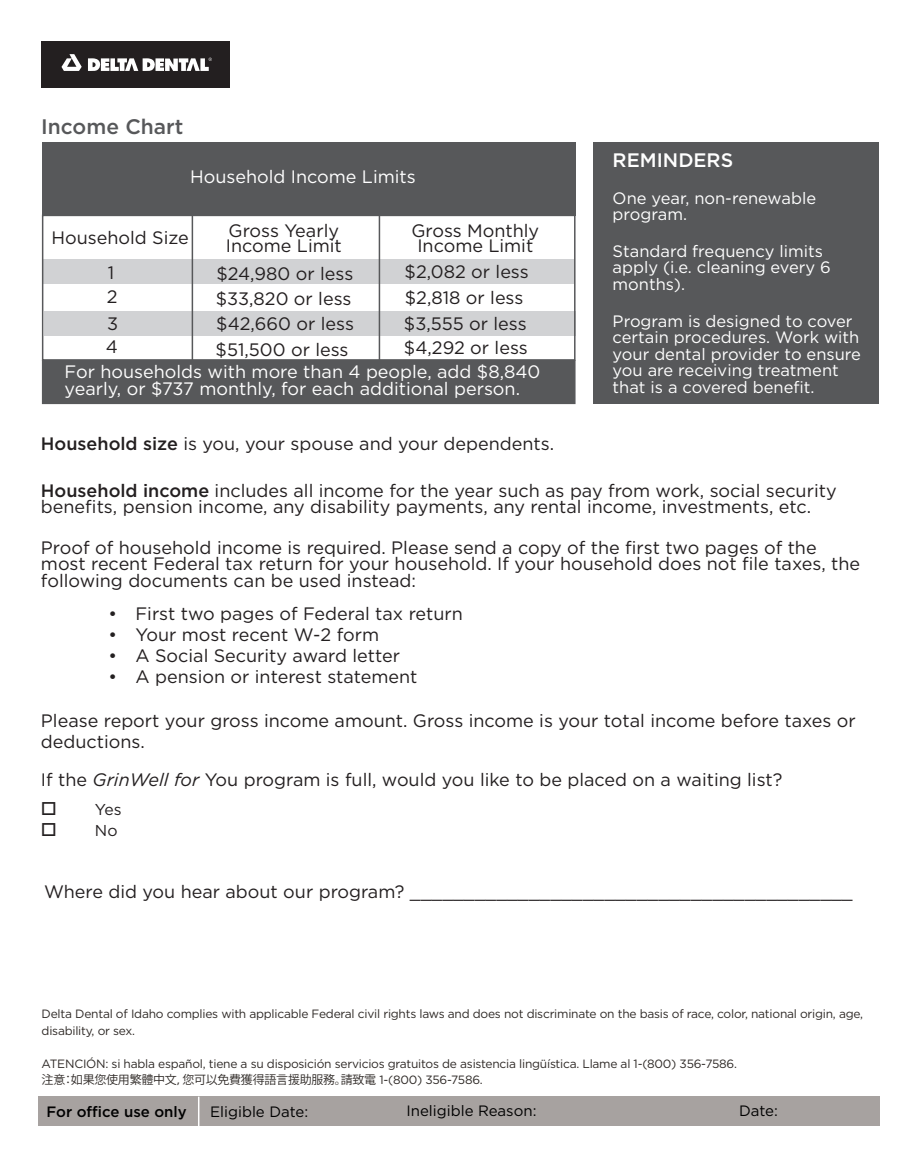
<style>
.page{position:relative;width:918px;height:1161px;background:#fff}
.page>*{position:absolute;margin:0;border:0;box-sizing:border-box;transform-origin:0 0}
.enrollee_headers{font:500 21px "Gotham";color:#57585a}
.enrollee_headers-2{font:500 19.5px "Gotham";color:#fff}
.enrollee_headers-3{font:18px/16.5px "Gotham";color:#231f20}
.enrollee_headers-4{font:18px/16.5px "Gotham";color:#fff}
.enrollee_headers-5{font:16.5px/16.5px "Gotham";color:#fff}
.t1{font:15.75px "Gotham";color:#231f20}
.enrollee_headers-6{font:15px "Gotham";color:#000}
.t2{font:500 15px "Gotham";color:#000}
.t3{font:12px/16.5px "Gotham";letter-spacing:-.02em;color:#2e2926}
.t4{font:12px "Koz Go Pr 6 N";letter-spacing:-.02em;color:#2e2926}
.s1{font-weight:500}
.s2{font-style:italic}
.s3{font-family:"Gotham"}
</style>
<div class="page">
<div style="left:44px;top:311px;width:532px;height:25px;background:#d1d2d4"></div>
<div style="left:42px;top:260px;width:532px;height:24px;background:#d1d2d4"></div>
<div style="left:38px;top:1097px;width:842px;height:29px;background:#a7a2a0"></div>
<div style="left:594px;top:142px;width:285px;height:262px;background:#57585a"></div>
<svg style="left:198px;top:1097px;width:1px;height:29px"></svg>
<div style="left:42px;top:215px;width:534px;height:146px;border:2px solid #57585a"></div>
<div style="left:42px;top:142px;width:533px;height:74px;background:#57585a"></div>
<hr style="left:192px;top:214px;width:1px;height:147px;background:#57585a">
<hr style="left:379px;top:215px;width:1px;height:146px;background:#57585a">
<div style="left:42px;top:360px;width:534px;height:44px;background:#57585a"></div>
<div style="left:41px;top:42px;width:189px;height:46px;background:#231f20"></div>
<svg style="left:61px;top:54px;width:21px;height:17px"></svg>
<svg style="left:88px;top:58px;width:124px;height:13px"></svg>
<p class="enrollee_headers" style="left:41px;top:113px;width:144px">Income Chart</p>
<p class="enrollee_headers-4" style="left:190px;top:168px;width:227px">Household Income Limits</p>
<p class="enrollee_headers-3" style="left:226px;top:223px;width:117px;line-height:15px">Gross Yearly<br>Income Limit</p>
<p class="enrollee_headers-3" style="left:411px;top:223px;width:129px;line-height:15px;text-align:center">Gross Monthly<br>Income Limit</p>
<p class="enrollee_headers-3" style="left:216px;top:265px;width:138px">$24,980 or less</p>
<p class="enrollee_headers-3" style="left:216px;top:290px;width:137px">$33,820 or less</p>
<p class="enrollee_headers-3" style="left:216px;top:315px;width:139px">$42,660 or less</p>
<p class="enrollee_headers-3" style="left:216px;top:341px;width:134px">$51,500 or less</p>
<p class="enrollee_headers-3" style="left:51px;top:229px;width:139px">Household Size</p>
<p class="enrollee_headers-3" style="left:108px;top:264px;width:8px">1</p>
<p class="enrollee_headers-3" style="left:107px;top:288px;width:12px">2</p>
<p class="enrollee_headers-3" style="left:107px;top:315px;width:13px">3</p>
<p class="enrollee_headers-3" style="left:106px;top:338px;width:14px">4</p>
<p class="enrollee_headers-3" style="left:405px;top:263px;width:126px">$2,082 or less</p>
<p class="enrollee_headers-3" style="left:405px;top:289px;width:120px">$2,818 or less</p>
<p class="enrollee_headers-3" style="left:404px;top:315px;width:124px">$3,555 or less</p>
<p class="enrollee_headers-3" style="left:404px;top:339px;width:125px">$4,292 or less</p>
<p class="enrollee_headers-4" style="left:65px;top:363px;width:477px">For households with more than 4 people, add $8,840 yearly, or $737 monthly, for each additional person.</p>
<p class="enrollee_headers-2" style="left:613px;top:147px;width:122px">REMINDERS</p>
<p class="enrollee_headers-5" style="left:613px;top:189px;width:205px">One year, non-renewable program.</p>
<p class="enrollee_headers-5" style="left:613px;top:242px;width:220px">Standard frequency limits apply (i.e. cleaning every 6 months).</p>
<p class="enrollee_headers-5" style="left:613px;top:312px;width:250px">Program is designed to cover certain procedures. Work with your dental provider to ensure you are receiving treatment that is a covered benefit.</p>
<p class="enrollee_headers-3" style="left:41px;top:435px;width:515px"><span class="s1">Household size</span> is you, your spouse and your dependents.</p>
<p class="enrollee_headers-3" style="left:41px;top:482px;width:797px"><span class="s1">Household income</span> includes all income for the year such as pay from work, social security benefits, pension income, any disability payments, any rental income, investments, etc.</p>
<p class="enrollee_headers-3" style="left:41px;top:539px;width:821px">Proof of household income is required. Please send a copy of the first two pages of the most recent Federal tax return for your household. If your household does not file taxes, the following documents can be used instead:</p>
<p class="enrollee_headers-3" style="left:108px;top:605px;width:356px">• First two pages of Federal tax return</p>
<p class="enrollee_headers-3" style="left:108px;top:626px;width:272px">• Your most recent W-2 form</p>
<p class="enrollee_headers-3" style="left:108px;top:647px;width:293px">• A Social Security award letter</p>
<p class="enrollee_headers-3" style="left:108px;top:668px;width:311px">• A pension or interest statement</p>
<p class="enrollee_headers-3" style="left:41px;top:709px;width:816px;line-height:21.6px">Please report your gross income amount. Gross income is your total income before taxes or deductions.</p>
<p class="enrollee_headers-3" style="left:41px;top:771px;width:743px">If the <span class="s2">GrinWell for</span> You program is full, would you like to be placed on a waiting list?</p>
<p class="t1" style="left:41px;top:799px;width:82px">□ Yes</p>
<p class="t1" style="left:41px;top:821px;width:78px">□ No</p>
<p class="enrollee_headers-3" style="left:44px;top:883px;width:810px">Where did you hear about our program? _________________________________________</p>
<p class="t3" style="left:42px;top:1006px;width:823px">Delta Dental of Idaho complies with applicable Federal civil rights laws and does not discriminate on the basis of race, color, national origin, age, disability, or sex.</p>
<p class="t3" style="left:42px;top:1055px;width:697px">ATENCIÓN: si habla español, tiene a su disposición servicios gratuitos de asistencia lingüística. Llame al 1-(800) 356-7586.</p>
<p class="t4" style="left:42px;top:1073px;width:443px">注意：如果您使用繁體中文，您可以免費獲得語言援助服務。請致電 <span class="s3">1-(800) 356-7586.</span></p>
<p class="t2" style="left:47px;top:1102px;width:142px">For office use only</p>
<p class="enrollee_headers-6" style="left:210px;top:1102px;width:99px">Eligible Date:</p>
<p class="enrollee_headers-6" style="left:406px;top:1101px;width:132px">Ineligible Reason:</p>
<p class="enrollee_headers-6" style="left:739px;top:1101px;width:40px">Date:</p>
</div>
